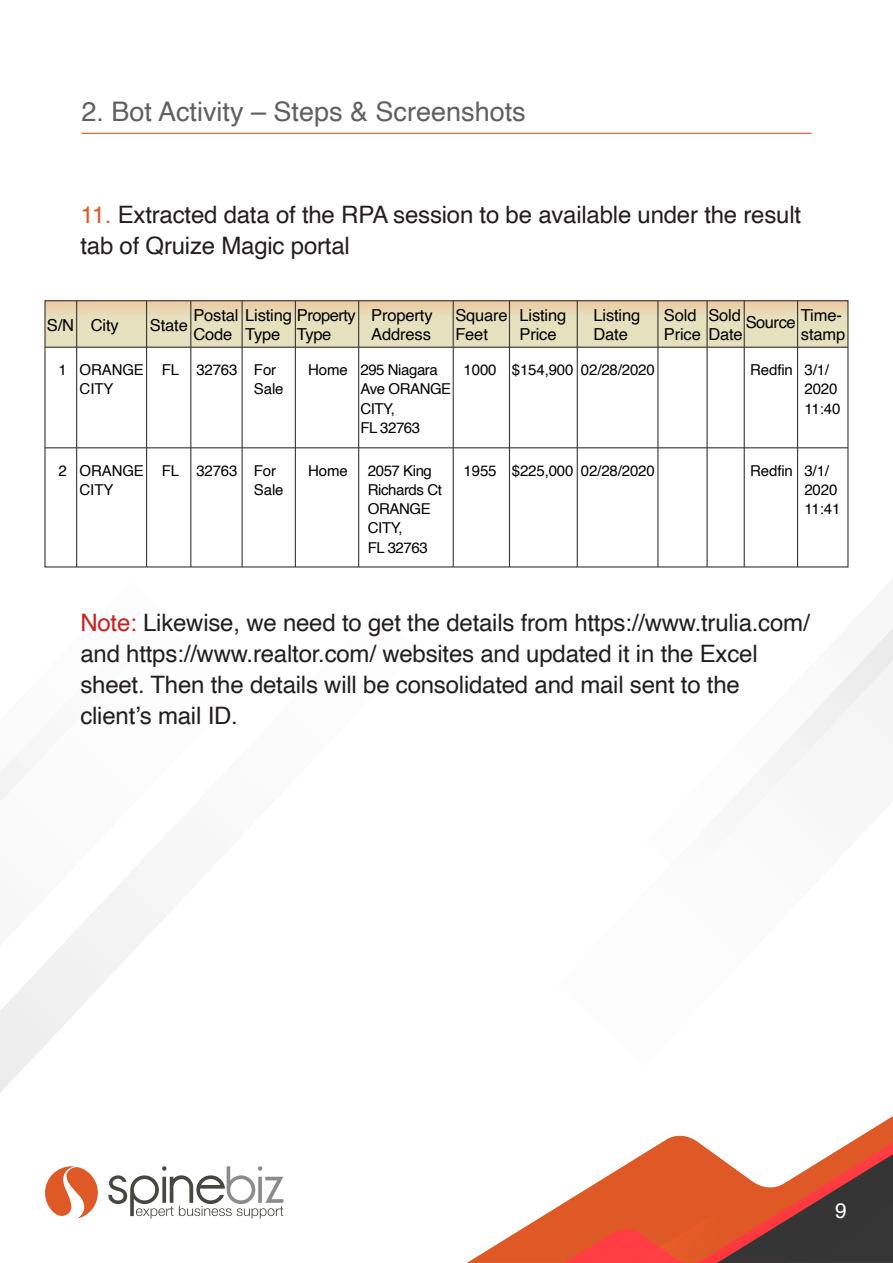
<style>
.page{position:relative;width:893px;height:1263px;background:#fff}
.page>*{position:absolute;margin:0;border:0;box-sizing:border-box;transform-origin:0 0}
.t1{font:27px "Helvetica";color:#606060}
.t2{font:24px/31.2px "Helvetica";letter-spacing:-.01em;color:#231f20}
.t3{font:21px "Helvetica";color:#fff}
.t4{font:16.5px/19.2px "Helvetica";letter-spacing:-.01em;color:#000}
.t5{font:15px/19.2px "Helvetica";letter-spacing:-.01em;color:#000}
.t6{font:15px/19.2px "Helvetica";letter-spacing:-.03em;color:#000}
.s1{color:#de5926}
.s2{color:#c81f20}
</style>
<div class="page">
<div style="left:45px;top:301px;width:803px;height:46px;background:linear-gradient(to bottom,#e8d3ad,#e3e5c4)"></div>
<svg style="left:467px;top:1116px;width:426px;height:147px"></svg>
<svg style="left:504px;top:1142px;width:389px;height:121px"></svg>
<svg style="left:645px;top:375px;width:248px;height:408px"></svg>
<svg style="left:0;top:758px;width:163px;height:327px"></svg>
<svg style="left:108px;top:1166px;width:175px;height:52px"></svg>
<svg style="left:45px;top:1166px;width:53px;height:52px"></svg>
<hr style="left:76px;top:301px;width:1px;height:266px;background:#fff">
<hr style="left:146px;top:301px;width:1px;height:266px;background:#fff">
<hr style="left:190px;top:301px;width:1px;height:266px;background:#fff">
<hr style="left:242px;top:301px;width:1px;height:266px;background:#fff">
<hr style="left:295px;top:301px;width:1px;height:266px;background:#fff">
<hr style="left:358px;top:301px;width:1px;height:266px;background:#fff">
<hr style="left:453px;top:301px;width:1px;height:266px;background:#fff">
<hr style="left:509px;top:301px;width:1px;height:266px;background:#fff">
<hr style="left:577px;top:301px;width:1px;height:266px;background:#fff">
<hr style="left:657px;top:301px;width:1px;height:266px;background:#fff">
<hr style="left:706px;top:301px;width:2px;height:266px;background:#fff">
<hr style="left:744px;top:301px;width:1px;height:266px;background:#fff">
<hr style="left:797px;top:301px;width:1px;height:266px;background:#fff">
<hr style="left:45px;top:447px;width:803px;height:1px;background:#fff">
<hr style="left:81px;top:133px;width:731px;height:1px;background:#de5926">
<p class="t1" style="left:81px;top:91px;width:446px">2. Bot Activity – Steps &amp; Screenshots</p>
<p class="t2" style="left:80px;top:199px;width:722px"><span class="s1">11.</span> Extracted data of the RPA session to be available under the result tab of Qruize Magic portal</p>
<p class="t4" style="left:371px;top:306px;width:63px">Property<br>Address</p>
<p class="t4" style="left:455px;top:306px;width:54px">Square<br>Feet</p>
<p class="t4" style="left:519px;top:306px;width:48px">Listing<br>Price</p>
<p class="t4" style="left:593px;top:306px;width:48px">Listing<br>Date</p>
<p class="t4" style="left:664px;top:306px;width:80px">Sold<br>Price Date</p>
<p class="t4" style="left:708px;top:306px;width:34px">Sold</p>
<p class="t4" style="left:746px;top:316px;width:101px;line-height:12.5px;text-align:right">Source Time&shy;stamp</p>
<p class="t4" style="left:193px;top:306px;width:164px">Postal Listing Property<br>Code</p>
<p class="t4" style="left:47px;top:316px;width:73px">S/N City</p>
<p class="t4" style="left:150px;top:316px;width:39px">State</p>
<p class="t5" style="left:80px;top:361px;width:66px;text-indent:-21px">1 ORANGE<br>CITY</p>
<p class="t5" style="left:254px;top:361px;width:31px;text-indent:-92px">FL 32763 For<br>Sale</p>
<p class="t5" style="left:308px;top:361px;width:41px">Home</p>
<p class="t5" style="left:464px;top:361px;width:111px">1000 $154,900</p>
<p class="t5" style="left:804px;top:361px;width:37px;text-indent:-54px">Redfin 3/1/<br>2020<br>11:40</p>
<p class="t4" style="left:245px;top:325px;width:37px">Type</p>
<p class="t4" style="left:297px;top:325px;width:36px">Type</p>
<p class="t6" style="left:360px;top:361px;width:79px">295 Niagara</p>
<p class="t5" style="left:581px;top:361px;width:75px">02/28/2020</p>
<p class="t6" style="left:360px;top:380px;width:92px">Ave ORANGE<br>CITY,<br>FL 32763</p>
<p class="t5" style="left:80px;top:461px;width:66px;text-indent:-21px">2 ORANGE<br>CITY</p>
<p class="t5" style="left:254px;top:461px;width:31px;text-indent:-92px">FL 32763 For<br>Sale</p>
<p class="t5" style="left:308px;top:461px;width:41px">Home</p>
<p class="t5" style="left:464px;top:461px;width:111px">1955 $225,000</p>
<p class="t5" style="left:804px;top:461px;width:37px;text-indent:-54px">Redfin 3/1/<br>2020<br>11:41</p>
<p class="t6" style="left:368px;top:461px;width:66px">2057 King</p>
<p class="t5" style="left:581px;top:461px;width:75px">02/28/2020</p>
<p class="t6" style="left:368px;top:481px;width:75px">Richards Ct<br>ORANGE<br>CITY,<br>FL 32763</p>
<p class="t2" style="left:80px;top:607px;width:731px"><span class="s2">Note:</span> Likewise, we need to get the details from https://www.trulia.com/ and https://www.realtor.com/ websites and updated it in the Excel sheet. Then the details will be consolidated and mail sent to the client’s mail ID.</p>
<p class="t3" style="left:835px;top:1194px;width:13px">9</p>
</div>
